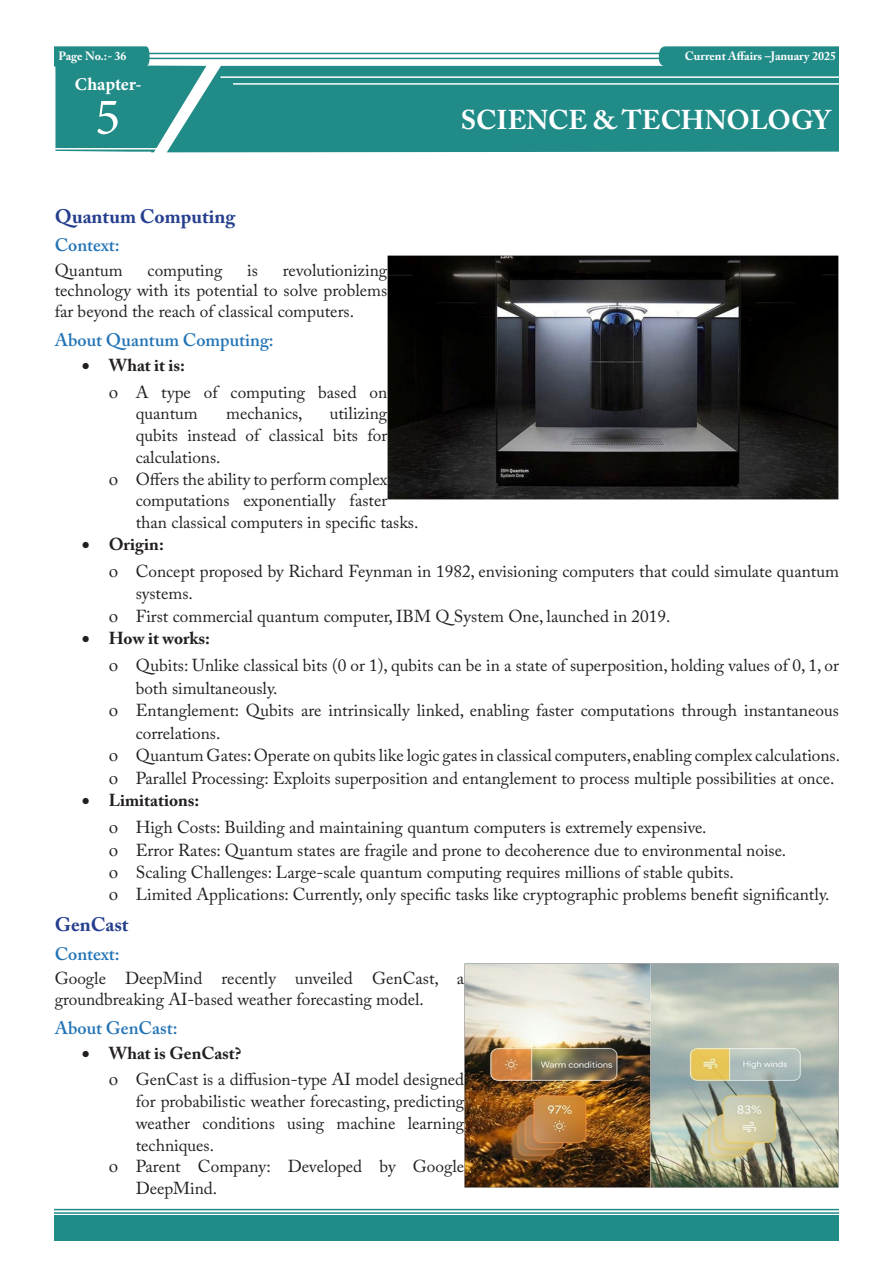
<style>
.page{position:relative;width:893px;height:1263px;background:#fff}
.page>*{position:absolute;margin:0;border:0;box-sizing:border-box;transform-origin:0 0}
.t1{font:52.5px "Minion Pro";color:#fff}
.Chapter_Name{font:700 27px "Adobe Caslon Pro";color:#fff}
.Main_Heading{font:700 19.5px "Adobe Caslon Pro";color:#253f8e}
.Sub_heading{font:600 18px "Adobe Caslon Pro";color:#2374b6}
.t2{font:700 18px "Minion Pro";letter-spacing:-.005em;color:#fff}
.Paragraph{font:17.25px/21.8px "Adobe Caslon Pro";color:#231f20}
.t3{font:700 17.25px "Adobe Caslon Pro";color:#231f20}
.t4{font:700 12px "Adobe Caslon Pro";color:#fff}
</style>
<div class="page">
<hr style="left:148px;top:53px;width:691px;height:1px;background:#208b87">
<hr style="left:148px;top:58px;width:690px;height:1px;background:#208b87">
<div style="left:659px;top:46px;width:180px;height:20px;background:#208b87"></div>
<hr style="left:54px;top:1209px;width:785px;height:1px;background:#208b87">
<hr style="left:54px;top:1212px;width:785px;height:2px;background:#208b87">
<div style="left:54px;top:1215px;width:785px;height:26px;background:#208b87"></div>
<img style="left:388px;top:256px;width:451px;height:243px">
<img style="left:465px;top:964px;width:374px;height:223px">
<div style="left:206px;top:66px;width:633px;height:86px;background:#208b87"></div>
<svg style="left:54px;top:46px;width:152px;height:106px;background:#3e9a97"></svg>
<hr style="left:53px;top:148px;width:104px;height:2px;background:#fff">
<hr style="left:220px;top:76px;width:620px;height:2px;background:#fff">
<hr style="left:233px;top:83px;width:606px;height:2px;background:#fff">
<p class="t4" style="left:59px;top:49px;width:70px">Page No.:- 36</p>
<p class="t4" style="left:685px;top:49px;width:153px">Current Affairs –January 2025</p>
<p class="t2" style="left:75px;top:72px;width:68px">Chapter-</p>
<p class="t1" style="left:95px;top:82px;width:27px">5</p>
<p class="Chapter_Name" style="left:461px;top:104px;width:371px">SCIENCE &amp; TECHNOLOGY</p>
<p class="Main_Heading" style="left:55px;top:204px;width:182px">Quantum Computing</p>
<p class="Sub_heading" style="left:55px;top:235px;width:67px">Context:</p>
<p class="Paragraph" style="left:55px;top:259px;width:70px">Quantum</p>
<p class="Paragraph" style="left:148px;top:259px;width:76px">computing</p>
<p class="Paragraph" style="left:247px;top:259px;width:12px">is</p>
<p class="Paragraph" style="left:55px;top:259px;width:334px;line-height:20.7px;text-align:justify;text-indent:228px">revolutionizing technology with its potential to solve problems far beyond the reach of classical computers.</p>
<p class="Sub_heading" style="left:55px;top:329px;width:221px">About Quantum Computing:</p>
<p class="t3" style="left:82px;top:355px;width:105px">• What it is:</p>
<p class="Paragraph" style="left:136px;top:381px;width:253px;text-indent:-27px">□ A type of computing based on quantum</p>
<p class="Paragraph" style="left:136px;top:402px;width:253px;text-align:justify;text-indent:194px">utilizing qubits instead of classical bits for calculations.</p>
<p class="Paragraph" style="left:136px;top:468px;width:284px;text-indent:-27px">□ Offers the ability to perform complex computations exponentially faster than classical computers in specific tasks.</p>
<p class="t3" style="left:82px;top:534px;width:84px">• Origin:</p>
<p class="Paragraph" style="left:136px;top:560px;width:705px;line-height:22.5px;text-indent:-27px">□ Concept proposed by Richard Feynman in 1982, envisioning computers that could simulate quantum systems.</p>
<p class="Paragraph" style="left:109px;top:605px;width:563px">□ First commercial quantum computer, IBM Q System One, launched in 2019.</p>
<p class="t3" style="left:82px;top:628px;width:130px">• How it works:</p>
<p class="Paragraph" style="left:136px;top:654px;width:705px;line-height:22.5px;text-indent:-27px">□ Qubits: Unlike classical bits (0 or 1), qubits can be in a state of superposition, holding values of 0, 1, or both simultaneously.</p>
<p class="Paragraph" style="left:136px;top:699px;width:705px;line-height:22.5px;text-indent:-27px">□ Entanglement: Qubits are intrinsically linked, enabling faster computations through instantaneous correlations.</p>
<p class="Paragraph" style="left:109px;top:744px;width:733px">□ Quantum Gates: Operate on qubits like logic gates in classical computers, enabling complex calculations.</p>
<p class="Paragraph" style="left:109px;top:767px;width:727px">□ Parallel Processing: Exploits superposition and entanglement to process multiple possibilities at once.</p>
<p class="t3" style="left:82px;top:790px;width:119px">• Limitations:</p>
<p class="Paragraph" style="left:109px;top:816px;width:599px">□ High Costs: Building and maintaining quantum computers is extremely expensive.</p>
<p class="Paragraph" style="left:109px;top:839px;width:679px">□ Error Rates: Quantum states are fragile and prone to decoherence due to environmental noise.</p>
<p class="Paragraph" style="left:109px;top:861px;width:627px">□ Scaling Challenges: Large-scale quantum computing requires millions of stable qubits.</p>
<p class="Paragraph" style="left:109px;top:883px;width:722px">□ Limited Applications: Currently, only specific tasks like cryptographic problems benefit significantly.</p>
<p class="Main_Heading" style="left:55px;top:913px;width:75px">GenCast</p>
<p class="Sub_heading" style="left:55px;top:943px;width:67px">Context:</p>
<p class="Paragraph" style="left:55px;top:968px;width:411px;line-height:20.7px">Google DeepMind recently unveiled GenCast, a groundbreaking AI-based weather forecasting model.</p>
<p class="Sub_heading" style="left:55px;top:1017px;width:124px">About GenCast:</p>
<p class="t3" style="left:82px;top:1043px;width:161px">• What is GenCast?</p>
<p class="Paragraph" style="left:136px;top:1068px;width:330px;text-align:justify;text-indent:-27px">□ GenCast is a diffusion-type AI model designed for probabilistic weather forecasting, predicting weather conditions using machine learning techniques.</p>
<p class="Paragraph" style="left:136px;top:1155px;width:330px;text-indent:-27px">□ Parent Company: Developed by Google<br>DeepMind.</p>
<p class="Paragraph" style="left:226px;top:402px;width:78px">mechanics,</p>
</div>
